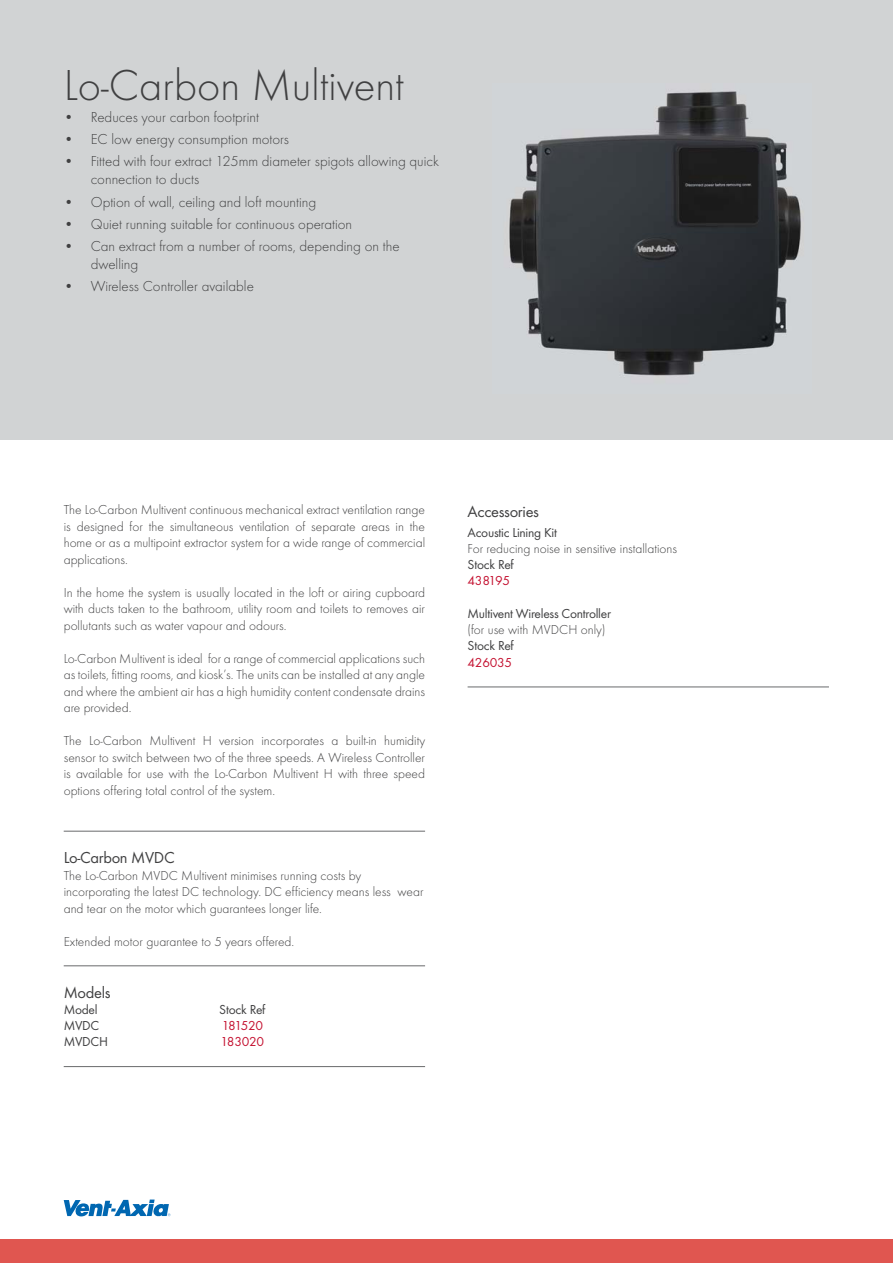
<style>
.page{position:relative;width:893px;height:1263px;background:#fff}
.page>*{position:absolute;margin:0;border:0;box-sizing:border-box;transform-origin:0 0}
.t1{font:300 45px "Futura T";color:#404041}
.t2{font:16.5px "Futura T";letter-spacing:-.02em;color:#404041}
.t3{font:300 15px/18px "Futura T";color:#404041}
.t4{font:300 13.5px/16.5px "Futura T";color:#404041;text-align:justify}
.t5{font:13.5px "Futura T";letter-spacing:-.02em;color:#404041}
.t6{font:13.5px "Futura T";letter-spacing:-.02em;color:#c41130}
</style>
<div class="page">
<div style="left:0;top:1239px;width:893px;height:24px;background:#e05650"></div>
<div style="left:0;top:0;width:893px;height:440px;background:#d1d3d4"></div>
<hr style="left:64px;top:831px;width:361px;height:1px;background:#696a6c">
<hr style="left:64px;top:966px;width:361px;height:1px;background:#696a6c">
<hr style="left:64px;top:1066px;width:361px;height:1px;background:#696a6c">
<hr style="left:468px;top:687px;width:361px;height:1px;background:#696a6c">
<img style="left:509px;top:91px;width:292px;height:285px">
<svg style="left:64px;top:1200px;width:107px;height:16px"></svg>
<h1 class="t1" style="left:64px;top:67px;width:342px">Lo-Carbon Multivent</h1>
<p class="t3" style="left:64px;top:109px;width:197px">• Reduces your carbon footprint</p>
<p class="t3" style="left:64px;top:131px;width:227px">• EC low energy consumption motors</p>
<p class="t3" style="left:91px;top:154px;width:350px;text-indent:-27px">• Fitted with four extract 125mm diameter spigots allowing quick connection to ducts</p>
<p class="t3" style="left:64px;top:194px;width:254px">• Option of wall, ceiling and loft mounting</p>
<p class="t3" style="left:64px;top:216px;width:290px">• Quiet running suitable for continuous operation</p>
<p class="t3" style="left:91px;top:238px;width:310px;text-indent:-27px">• Can extract from a number of rooms, depending on the dwelling</p>
<p class="t3" style="left:64px;top:279px;width:192px">• Wireless Controller available</p>
<p class="t4" style="left:64px;top:503px;width:363px">The Lo-Carbon Multivent continuous mechanical extract ventilation range is designed for the simultaneous ventilation of separate areas in the home or as a multipoint extractor system for a wide range of commercial applications.</p>
<p class="t4" style="left:64px;top:585px;width:363px">In the home the system is usually located in the loft or airing cupboard with ducts taken to the bathroom, utility room and toilets to removes air pollutants such as water vapour and odours.</p>
<p class="t4" style="left:64px;top:651px;width:363px">Lo-Carbon Multivent is ideal for a range of commercial applications such as toilets, fitting rooms, and kiosk’s. The units can be installed at any angle and where the ambient air has a high humidity content condensate drains are provided.</p>
<p class="t4" style="left:64px;top:734px;width:363px">The Lo-Carbon Multivent H version incorporates a built-in humidity sensor to switch between two of the three speeds. A Wireless Controller is available for use with the Lo-Carbon Multivent H with three speed options offering total control of the system.</p>
<p class="t2" style="left:64px;top:851px;width:112px">Lo-Carbon MVDC</p>
<p class="t4" style="left:64px;top:868px;width:361px;text-align:left">The Lo-Carbon MVDC Multivent minimises running costs by incorporating the latest DC technology. DC efficiency means less wear and tear on the motor which guarantees longer life.</p>
<p class="t4" style="left:64px;top:934px;width:232px">Extended motor guarantee to 5 years offered.</p>
<p class="t2" style="left:64px;top:986px;width:48px">Models</p>
<p class="t5" style="left:64px;top:1004px;width:35px">Model</p>
<p class="t5" style="left:219px;top:1004px;width:48px">Stock Ref</p>
<p class="t5" style="left:64px;top:1020px;width:37px">MVDC</p>
<p class="t6" style="left:222px;top:1020px;width:43px">181520</p>
<p class="t5" style="left:64px;top:1037px;width:46px">MVDCH</p>
<p class="t6" style="left:221px;top:1037px;width:45px">183020</p>
<p class="t2" style="left:468px;top:505px;width:73px">Accessories</p>
<p class="t5" style="left:468px;top:527px;width:91px">Acoustic Lining Kit</p>
<p class="t4" style="left:468px;top:541px;width:211px">For reducing noise in sensitive installations</p>
<p class="t5" style="left:468px;top:560px;width:48px">Stock Ref</p>
<p class="t6" style="left:468px;top:576px;width:44px">438195</p>
<p class="t5" style="left:468px;top:608px;width:145px">Multivent Wireless Controller</p>
<p class="t4" style="left:468px;top:623px;width:139px">(for use with MVDCH only)</p>
<p class="t5" style="left:468px;top:641px;width:48px">Stock Ref</p>
<p class="t6" style="left:468px;top:657px;width:46px">426035</p>
</div>
